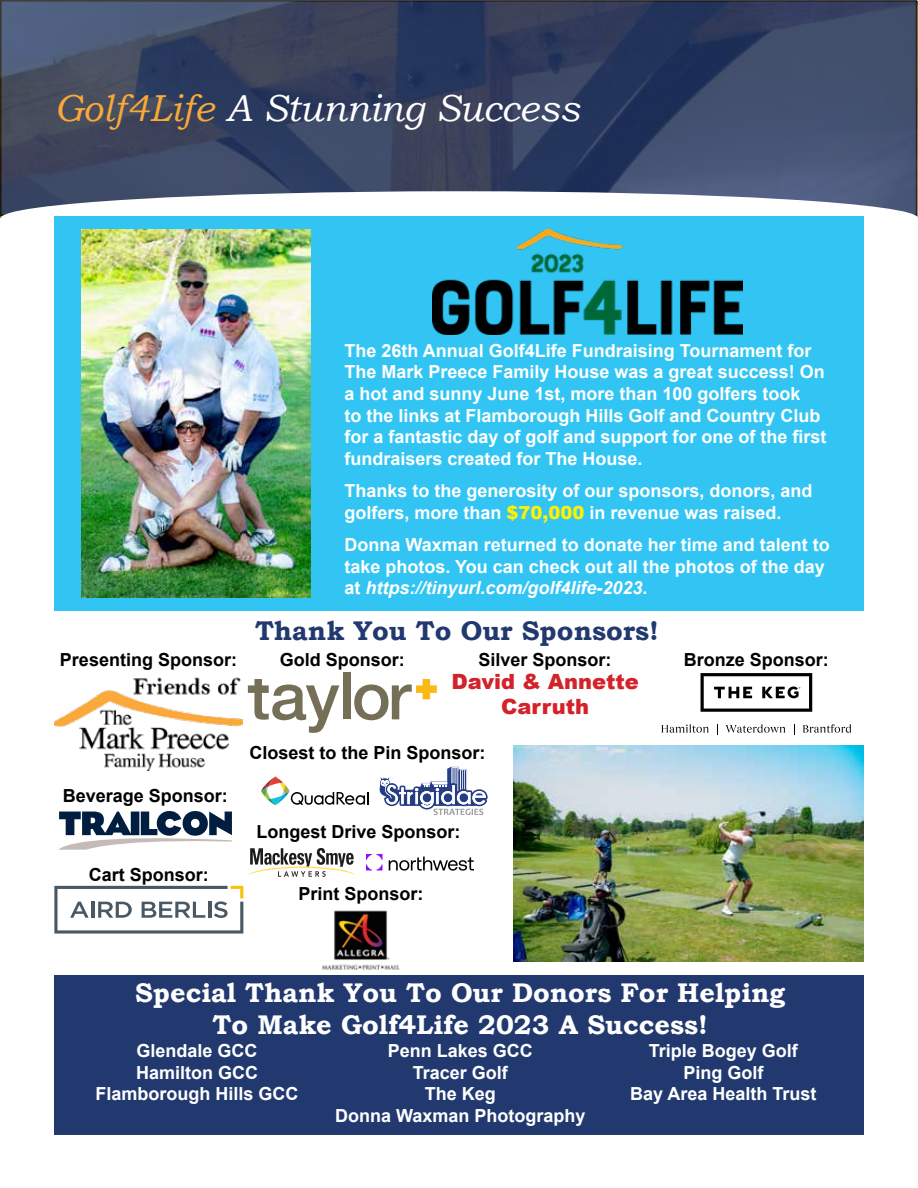
<style>
.page{position:relative;width:918px;height:1188px;background:#fff}
.page>*{position:absolute;margin:0;border:0;box-sizing:border-box;transform-origin:0 0}
.t1{font:italic 37.5px "Bookman Old Style";color:#fff}
.t2{font:700 27px/32.4px "Bookman Old Style";color:#fff;text-align:center}
.t3{font:700 27px "Bookman Old Style";color:#223970}
.t4{font:900 21px/25.2px "Arial";color:#d2232a;text-align:center}
.t5{font:700 18px/21.6px "Arial";color:#fff}
.t6{font:700 18px "Arial";color:#000}
.s1{color:#faa838}
.s2{font-weight:900;color:#fff200}
.s3{font-style:italic}
</style>
<div class="page">
<svg style="left:3px;top:3px;width:911px;height:210px;background:#394564"></svg>
<div style="left:0;top:0;width:917px;height:216px;border:2px solid #000"></div>
<div style="left:1px;top:191px;width:917px;height:54px;background:#fff;border-radius:50%"></div>
<div style="left:54px;top:216px;width:810px;height:395px;background:#32c5f4"></div>
<img style="left:54px;top:677px;width:189px;height:93px">
<svg style="left:248px;top:679px;width:91px;height:54px"></svg>
<div style="left:343px;top:672px;width:8px;height:47px;background:#766f58"></div>
<svg style="left:354px;top:679px;width:83px;height:41px"></svg>
<svg style="left:701px;top:673px;width:111px;height:39px"></svg>
<svg style="left:662px;top:724px;width:47px;height:9px"></svg>
<svg style="left:726px;top:724px;width:59px;height:9px"></svg>
<svg style="left:803px;top:724px;width:48px;height:9px"></svg>
<svg style="left:58px;top:811px;width:174px;height:39px"></svg>
<svg style="left:54px;top:886px;width:189px;height:48px"></svg>
<svg style="left:261px;top:777px;width:108px;height:28px"></svg>
<svg style="left:380px;top:767px;width:108px;height:48px"></svg>
<svg style="left:366px;top:854px;width:16px;height:16px"></svg>
<svg style="left:389px;top:857px;width:85px;height:14px"></svg>
<svg style="left:248px;top:848px;width:108px;height:29px"></svg>
<img style="left:322px;top:910px;width:78px;height:60px">
<div style="left:55px;top:975px;width:809px;height:159px;background:#223970"></div>
<img style="left:81px;top:230px;width:229px;height:367px">
<img style="left:433px;top:230px;width:309px;height:105px">
<img style="left:513px;top:746px;width:351px;height:216px">
<h1 class="t1" style="left:54px;top:83px;width:527px"><span class="s1">Golf4Life</span> A Stunning Success</h1>
<p class="t5" style="left:345px;top:340px;width:484px">The 26th Annual Golf4Life Fundraising Tournament for The Mark Preece Family House was a great success! On a hot and sunny June 1st, more than 100 golfers took<br>to the links at Flamborough Hills Golf and Country Club for a fantastic day of golf and support for one of the first fundraisers created for The House.</p>
<p class="t5" style="left:345px;top:480px;width:470px">Thanks to the generosity of our sponsors, donors, and golfers, more than <span class="s2">$70,000</span> in revenue was raised.</p>
<p class="t5" style="left:345px;top:534px;width:487px">Donna Waxman returned to donate her time and talent to take photos. You can check out all the photos of the day at <span class="s3">https://tinyurl.com/golf4life-2023</span>.</p>
<h2 class="t3" style="left:255px;top:611px;width:405px">Thank You To Our Sponsors!</h2>
<p class="t6" style="left:60px;top:647px;width:179px">Presenting Sponsor:</p>
<p class="t6" style="left:280px;top:647px;width:127px">Gold Sponsor:</p>
<p class="t6" style="left:479px;top:647px;width:135px">Silver Sponsor:</p>
<p class="t4" style="left:451px;top:668px;width:189px">David &amp; Annette<br>Carruth</p>
<p class="t6" style="left:63px;top:783px;width:167px">Beverage Sponsor:</p>
<p class="t6" style="left:89px;top:862px;width:122px">Cart Sponsor:</p>
<p class="t6" style="left:249px;top:740px;width:238px">Closest to the Pin Sponsor:</p>
<p class="t6" style="left:256px;top:819px;width:206px">Longest Drive Sponsor:</p>
<p class="t6" style="left:298px;top:881px;width:127px">Print Sponsor:</p>
<p class="t6" style="left:684px;top:647px;width:147px">Bronze Sponsor:</p>
<h2 class="t2" style="left:135px;top:976px;width:652px">Special Thank You To Our Donors For Helping<br>To Make Golf4Life 2023 A Success!</h2>
<p class="t5" style="left:96px;top:1040px;width:205px;text-align:center">Glendale GCC<br>Hamilton GCC<br>Flamborough Hills GCC</p>
<p class="t5" style="left:335px;top:1040px;width:252px;text-align:center">Penn Lakes GCC<br>Tracer Golf<br>The Keg<br>Donna Waxman Photography</p>
<p class="t5" style="left:630px;top:1040px;width:188px;text-align:center">Triple Bogey Golf<br>Ping Golf<br>Bay Area Health Trust</p>
</div>
